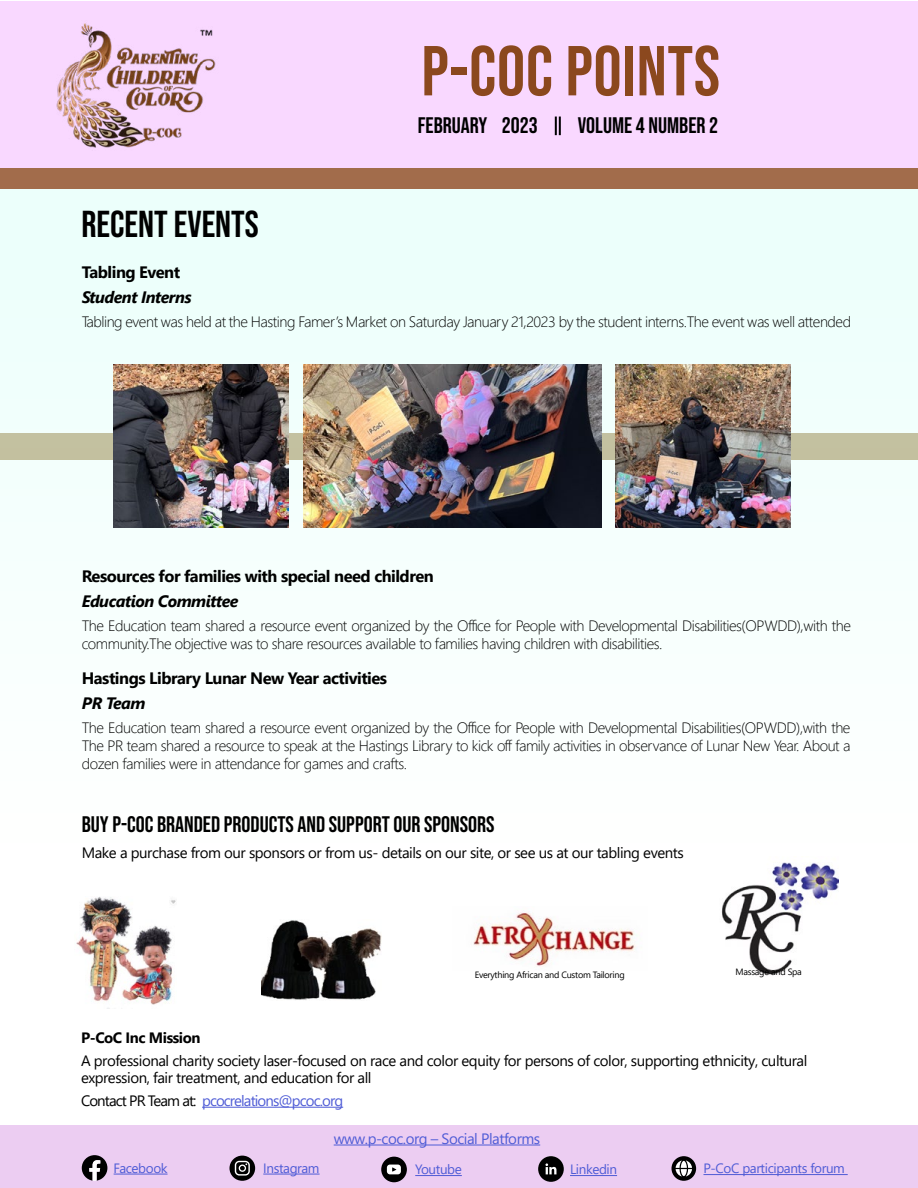
<style>
.page{position:relative;width:918px;height:1188px;background:#fff}
.page>*{position:absolute;margin:0;border:0;box-sizing:border-box;transform-origin:0 0}
.t1{font:70.5px "Bebas Neue";letter-spacing:.01em;color:#8b481e}
.t2{font:37.5px "Bebas Neue";color:#000}
.t3{font:22.5px "Bebas Neue";color:#000}
.t4{font:700 16.5px "Segoe UI";letter-spacing:-.03em;color:#000}
.t5{font:italic 700 16.5px "Segoe UI";letter-spacing:-.03em;color:#000}
.t6{font:300 15px/18px "Segoe UI";letter-spacing:-.03em;color:#000}
.t7{font:15px/16.5px "Segoe UI";letter-spacing:-.03em;color:#000}
.t8{font:15px "Segoe UI";letter-spacing:-.06em;color:#4f5cd6}
.t9{font:15px "Segoe UI";letter-spacing:-.03em;color:#4f5cd6}
.t10{font:700 15px "Segoe UI";letter-spacing:-.03em;color:#000}
.t11{font:13.5px "Segoe UI";letter-spacing:-.03em;color:#4f5cd6}
.t12{font:9.15px "Segoe UI";letter-spacing:-.03em;color:#000}
.s1{color:#000}
</style>
<div class="page">
<div style="left:0;top:189px;width:917px;height:998px;background:linear-gradient(to right,#f7fefc,#f7fefc)"></div>
<div style="left:1px;top:167px;width:917px;height:22px;background:#a26c4b"></div>
<div style="left:0;top:1px;width:918px;height:166px;background:#f9d8ff"></div>
<div style="left:0;top:1125px;width:918px;height:63px;background:#eccdf2"></div>
<svg style="left:82px;top:1155px;width:25px;height:26px"></svg>
<div style="left:381px;top:1157px;width:26px;height:25px;background:#000;border-radius:50%"></div>
<svg style="left:387px;top:1165px;width:14px;height:9px"></svg>
<svg style="left:538px;top:1156px;width:26px;height:26px"></svg>
<div style="left:672px;top:1156px;width:24px;height:25px;background:#000;border-radius:50%"></div>
<svg style="left:676px;top:1160px;width:16px;height:17px"></svg>
<hr style="left:114px;top:1174px;width:54px;height:1px;background:#4f5cd6">
<hr style="left:415px;top:1175px;width:47px;height:1px;background:#4f5cd6">
<hr style="left:263px;top:1174px;width:57px;height:1px;background:#4f5cd6">
<hr style="left:570px;top:1175px;width:47px;height:1px;background:#4f5cd6">
<hr style="left:703px;top:1174px;width:145px;height:1px;background:#4f5cd6">
<hr style="left:334px;top:1145px;width:206px;height:1px;background:#4f5cd6">
<img style="left:56px;top:23px;width:160px;height:125px">
<svg style="left:229px;top:1156px;width:26px;height:25px"></svg>
<svg style="left:235px;top:1161px;width:15px;height:15px"></svg>
<hr style="left:202px;top:1107px;width:141px;height:1px;background:#4f5cd6">
<svg style="left:555px;top:117px;width:6px;height:18px"></svg>
<img style="left:75px;top:896px;width:101px;height:113px">
<img style="left:262px;top:919px;width:119px;height:82px">
<img style="left:719px;top:857px;width:120px;height:123px">
<img style="left:452px;top:906px;width:195px;height:64px">
<img style="left:114px;top:364px;width:175px;height:163px">
<img style="left:303px;top:364px;width:299px;height:163px">
<img style="left:616px;top:364px;width:175px;height:163px">
<h2 class="t2" style="left:81px;top:202px;width:179px">RECENT EVENTS</h2>
<h1 class="t1" style="left:422px;top:31px;width:300px">P-COC POINTS</h1>
<h3 class="t3" style="left:418px;top:113px;width:122px">FEBRUARY 2023</h3>
<h3 class="t3" style="left:578px;top:113px;width:142px">VOLUME 4 NUMBER 2</h3>
<p class="t4" style="left:82px;top:256px;width:100px">Tabling Event</p>
<p class="t5" style="left:82px;top:281px;width:111px">Student Interns</p>
<p class="t6" style="left:82px;top:312px;width:771px">Tabling event was held at the Hasting Famer’s Market on Saturday January 21,2023 by the student interns.The event was well attended</p>
<p class="t4" style="left:82px;top:560px;width:353px">Resources for families with special need children</p>
<p class="t5" style="left:82px;top:585px;width:158px">Education Committee</p>
<p class="t6" style="left:82px;top:616px;width:771px">The Education team shared a resource event organized by the Office for People with Developmental Disabilities(OPWDD),with the community.The objective was to share resources available to families having children with disabilities.</p>
<p class="t4" style="left:82px;top:662px;width:307px">Hastings Library Lunar New Year activities</p>
<p class="t5" style="left:82px;top:687px;width:65px">PR Team</p>
<p class="t6" style="left:82px;top:718px;width:770px;text-align:justify">The Education team shared a resource event organized by the Office for People with Developmental Disabilities(OPWDD),with the The PR team shared a resource to speak at the Hastings Library to kick off family activities in observance of Lunar New Year. About a dozen families were in attendance for games and crafts.</p>
<h3 class="t3" style="left:82px;top:811px;width:414px">BUY P-COC BRANDED PRODUCTS AND SUPPORT OUR SPONSORS</h3>
<p class="t7" style="left:82px;top:843px;width:604px">Make a purchase from our sponsors or from us- details on our site, or see us at our tabling events</p>
<p class="t12" style="left:475px;top:966px;width:152px">Everything African and Custom Tailoring</p>
<p class="t12" style="left:736px;top:963px;width:68px">Massage and Spa</p>
<p class="t10" style="left:81px;top:1023px;width:121px">P-CoC Inc Mission</p>
<p class="t7" style="left:81px;top:1051px;width:728px">A professional charity society laser-focused on race and color equity for persons of color, supporting ethnicity, cultural expression, fair treatment, and education for all</p>
<p class="t8" style="left:81px;top:1086px;width:264px"><span class="s1">Contact PR Team at:</span> pcocrelations@pcoc.org</p>
<p class="t9" style="left:334px;top:1124px;width:208px">www.p-coc.org – Social Platforms</p>
<p class="t11" style="left:114px;top:1155px;width:55px">Facebook</p>
<p class="t11" style="left:263px;top:1155px;width:58px">Instagram</p>
<p class="t11" style="left:415px;top:1157px;width:48px">Youtube</p>
<p class="t11" style="left:570px;top:1157px;width:49px">Linkedin</p>
<p class="t11" style="left:703px;top:1156px;width:143px">P-CoC participants forum</p>
</div>
